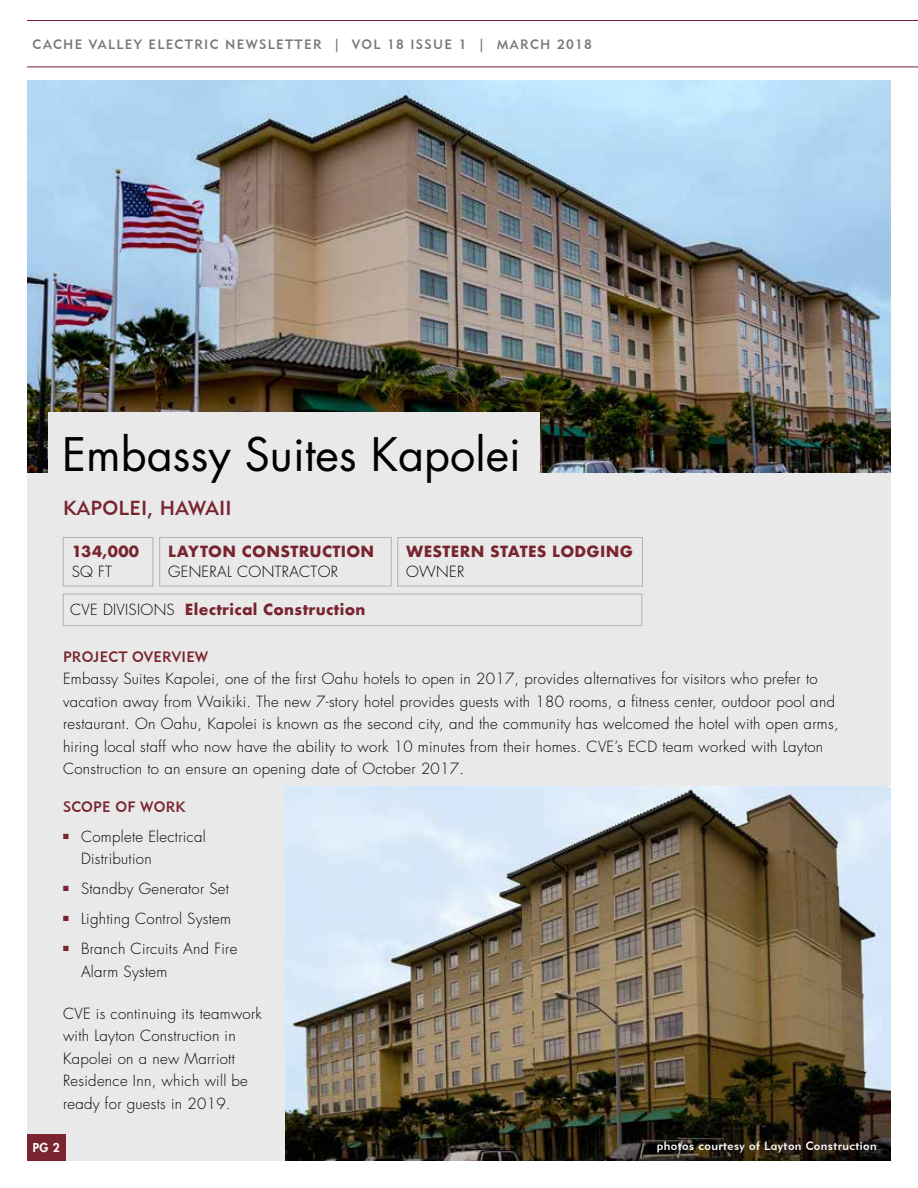
<style>
.page{position:relative;width:918px;height:1188px;background:#fff}
.page>*{position:absolute;margin:0;border:0;box-sizing:border-box;transform-origin:0 0}
.t1{font:45px "Futura";color:#000}
.t2{font:20.25px "Geometric 415 BT Medium A";letter-spacing:.015em;color:#79242f}
.t3{font:300 15px/22.5px "Futura";letter-spacing:.02em;color:#000}
.t4{font:700 15px "Futura";letter-spacing:.02em;color:#79242f}
.t5{font:15px "Geometric 415 BT Medium A";letter-spacing:.015em;color:#79242f}
.t6{font:13.5px "Geometric 415 BT Medium A";letter-spacing:.1em;color:#7b7677}
.t7{font:12px "Geometric 415 BT Medium A";letter-spacing:.03em;color:#fff}
.t8{font:800 12px "Futura";color:#fff}
.s1{font-weight:300;color:#000}
</style>
<div class="page">
<hr style="left:27px;top:67px;width:891px;height:1px;background:#79242f">
<hr style="left:27px;top:20px;width:891px;height:1px;background:#79242f">
<div style="left:27px;top:459px;width:864px;height:702px;background:#e9e9ea"></div>
<img style="left:27px;top:81px;width:864px;height:391px">
<div style="left:63px;top:537px;width:90px;height:49px;border:1px solid #b3b2b3"></div>
<div style="left:63px;top:594px;width:579px;height:32px;border:1px solid #b3b2b3"></div>
<div style="left:159px;top:537px;width:233px;height:49px;border:1px solid #b3b2b3"></div>
<div style="left:397px;top:537px;width:246px;height:49px;border:1px solid #b3b2b3"></div>
<img style="left:285px;top:787px;width:606px;height:374px">
<div style="left:48px;top:412px;width:492px;height:108px;background:#e9e9ea"></div>
<div style="left:27px;top:1134px;width:39px;height:27px;background:#79242f"></div>
<p class="t6" style="left:32px;top:36px;width:561px">CACHE VALLEY ELECTRIC NEWSLETTER | VOL 18 ISSUE 1 | MARCH 2018</p>
<h1 class="t1" style="left:62px;top:426px;width:460px">Embassy Suites Kapolei</h1>
<h2 class="t2" style="left:63px;top:495px;width:170px">KAPOLEI, HAWAII</h2>
<p class="t4" style="left:72px;top:541px;width:69px">134,000</p>
<p class="t3" style="left:72px;top:560px;width:42px">SQ FT</p>
<p class="t4" style="left:70px;top:599px;width:297px"><span class="s1">CVE DIVISIONS</span> Electrical Construction</p>
<p class="t4" style="left:168px;top:541px;width:208px">LAYTON CONSTRUCTION</p>
<p class="t3" style="left:168px;top:560px;width:171px">GENERAL CONTRACTOR</p>
<p class="t4" style="left:406px;top:541px;width:228px">WESTERN STATES LODGING</p>
<p class="t3" style="left:406px;top:560px;width:60px">OWNER</p>
<p class="t5" style="left:63px;top:647px;width:147px">PROJECT OVERVIEW</p>
<p class="t3" style="left:63px;top:668px;width:777px">Embassy Suites Kapolei, one of the first Oahu hotels to open in 2017, provides alternatives for visitors who prefer to vacation away from Waikiki. The new 7-story hotel provides guests with 180 rooms, a fitness center, outdoor pool and restaurant. On Oahu, Kapolei is known as the second city, and the community has welcomed the hotel with open arms, hiring local staff who now have the ability to work 10 minutes from their homes. CVE’s ECD team worked with Layton Construction to an ensure an opening date of October 2017.</p>
<p class="t5" style="left:63px;top:797px;width:124px">SCOPE OF WORK</p>
<p class="t3" style="left:81px;top:825px;width:126px;text-indent:-18px"><sup>■</sup> Complete Electrical<br>Distribution</p>
<p class="t3" style="left:63px;top:878px;width:168px"><sup>■</sup> Standby Generator Set</p>
<p class="t3" style="left:63px;top:908px;width:170px"><sup>■</sup> Lighting Control System</p>
<p class="t3" style="left:81px;top:938px;width:158px;text-indent:-18px"><sup>■</sup> Branch Circuits And Fire<br>Alarm System</p>
<p class="t3" style="left:63px;top:1002px;width:200px">CVE is continuing its teamwork with Layton Construction in<br>Kapolei on a new Marriott<br>Residence Inn, which will be ready for guests in 2019.</p>
<p class="t8" style="left:33px;top:1140px;width:28px">PG 2</p>
<p class="t7" style="left:657px;top:1138px;width:221px">photos courtesy of Layton Construction</p>
</div>
